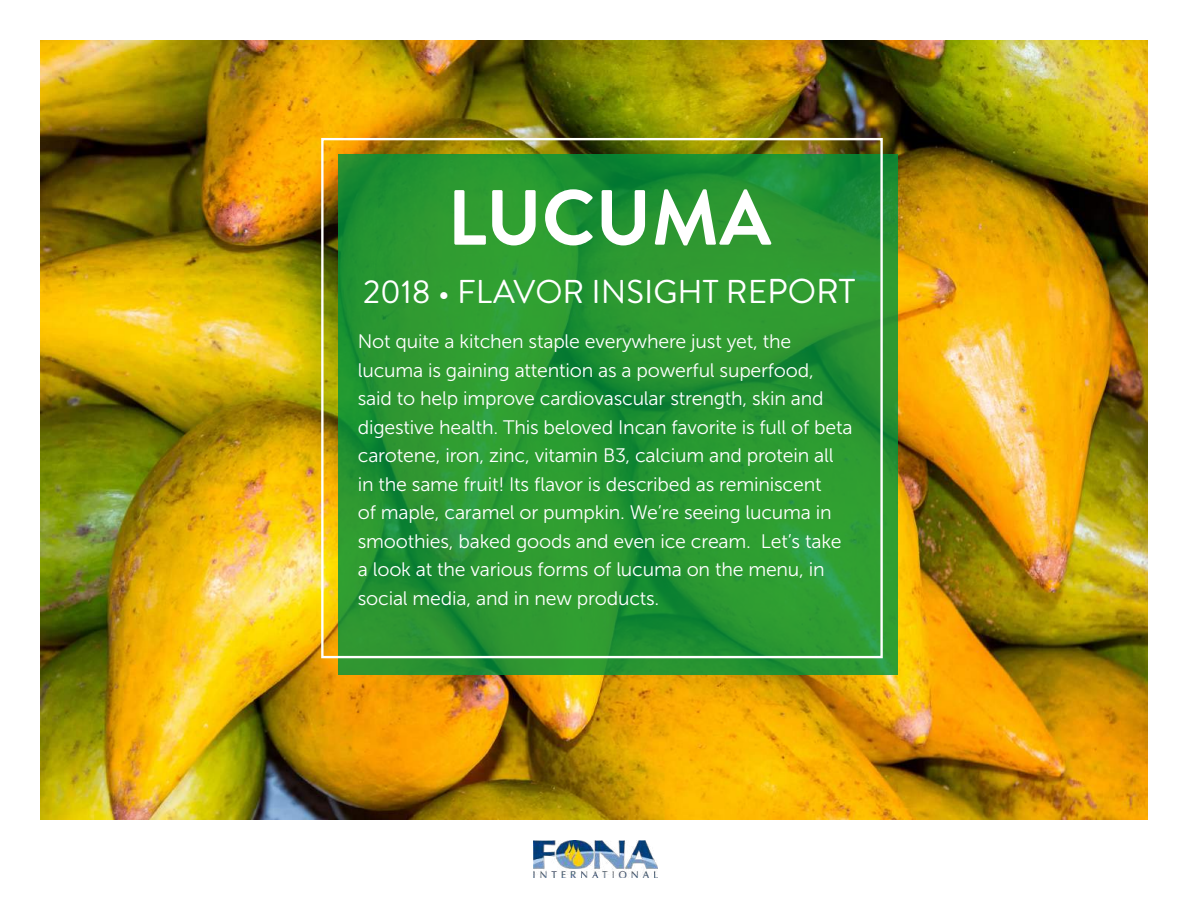
<style>
.page{position:relative;width:1188px;height:918px;background:#fff}
.page>*{position:absolute;margin:0;border:0;box-sizing:border-box;transform-origin:0 0}
.t1{font:700 78px "Brandon Grotesque";color:#fff}
.t2{font:33px "Brandon Grotesque";color:#fff}
.t3{font:19.5px/28.5px "Museo Sans 300";letter-spacing:-.01em;color:#fff}
.s1{font-size:34.5px}
</style>
<div class="page">
<img style="left:40px;top:40px;width:1108px;height:780px">
<img style="left:533px;top:840px;width:125px;height:37px">
<svg style="left:338px;top:154px;width:560px;height:520px;background:#279632"></svg>
<div style="left:321px;top:138px;width:562px;height:520px;border:2px solid #fff"></div>
<h1 class="t1" style="left:447px;top:163px;width:325px">LUCUMA</h1>
<h2 class="t2" style="left:363px;top:268px;width:494px">2018 • FLAVOR INSIGHT RE<span class="s1">PORT</span></h2>
<p class="t3" style="left:358px;top:328px;width:496px">Not quite a kitchen staple everywhere just yet, the lucuma is gaining attention as a powerful superfood, said to help improve cardiovascular strength, skin and digestive health. This beloved Incan favorite is full of beta carotene, iron, zinc, vitamin B3, calcium and protein all in the same fruit! Its flavor is described as reminiscent<br>of maple, caramel or pumpkin. We’re seeing lucuma in smoothies, baked goods and even ice cream. Let’s take a look at the various forms of lucuma on the menu, in social media, and in new products.</p>
</div>
